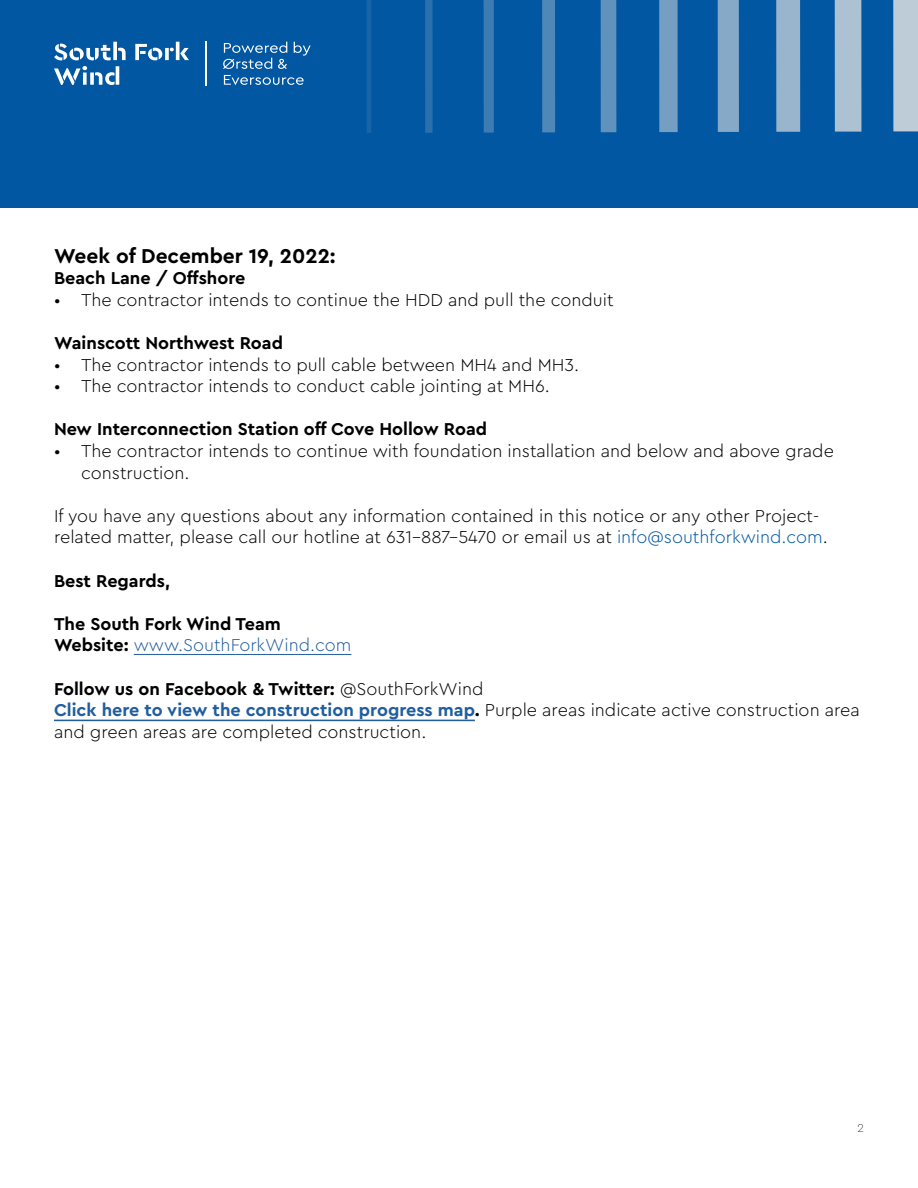
<style>
.page{position:relative;width:918px;height:1188px;background:#fff}
.page>*{position:absolute;margin:0;border:0;box-sizing:border-box;transform-origin:0 0}
.t1{font:700 21px "Cera Pro";color:#000}
.t2{font:300 18px/21.6px "Cera Pro";color:#000}
.t3{font:300 18px/21.6px "Cera Pro";color:#000101}
.t4{font:700 18px/21.6px "Cera Pro";color:#000}
.t5{font:100 12px "Cera Pro";color:#000}
.s1{color:#0257a2}
.s2{font-weight:300;color:#215e9e}
.s3{font-weight:700;color:#000}
.s4{color:#000}
.s5{font-weight:700;color:#215e9e}
.s6{font-weight:700}
</style>
<div class="page">
<div style="left:0;top:0;width:918px;height:208px;background:#0257a2"></div>
<svg style="left:54px;top:42px;width:72px;height:18px"></svg>
<svg style="left:135px;top:42px;width:54px;height:18px"></svg>
<svg style="left:54px;top:66px;width:65px;height:19px"></svg>
<svg style="left:294px;top:42px;width:17px;height:14px"></svg>
<svg style="left:223px;top:42px;width:64px;height:27px"></svg>
<svg style="left:224px;top:75px;width:80px;height:10px"></svg>
<hr style="left:205px;top:42px;width:1px;height:44px;background:#fff">
<div style="left:893px;top:0;width:25px;height:131px;background:#beccd8"></div>
<div style="left:835px;top:0;width:26px;height:132px;background:#acc1d2"></div>
<div style="left:776px;top:0;width:24px;height:132px;background:#99b5cd"></div>
<div style="left:718px;top:0;width:21px;height:132px;background:#86a9c8"></div>
<div style="left:659px;top:0;width:19px;height:132px;background:#749ec2"></div>
<div style="left:601px;top:0;width:15px;height:132px;background:#6192bd"></div>
<div style="left:542px;top:0;width:13px;height:132px;background:#4f87b8"></div>
<div style="left:484px;top:0;width:10px;height:133px;background:#3d7cb3"></div>
<div style="left:425px;top:0;width:8px;height:133px;background:#2a70ad"></div>
<hr style="left:367px;top:0;width:4px;height:133px;background:#1864a8">
<hr style="left:134px;top:654px;width:217px;height:1px;background:#215e9e">
<hr style="left:54px;top:720px;width:421px;height:1px;background:#215e9e">
<p class="t1" style="left:54px;top:242px;width:283px">Week of December 19, 2022:</p>
<p class="t4" style="left:54px;top:267px;width:193px">Beach Lane / Offshore</p>
<p class="t2" style="left:54px;top:288px;width:561px">• The contractor intends to continue the HDD and pull the conduit</p>
<p class="t4" style="left:54px;top:331px;width:231px">Wainscott Northwest Road</p>
<p class="t2" style="left:54px;top:353px;width:527px">• The contractor intends to pull cable between MH4 and MH3.</p>
<p class="t2" style="left:54px;top:375px;width:497px">• The contractor intends to conduct cable jointing at MH6.</p>
<p class="t4" style="left:54px;top:418px;width:435px">New Interconnection Station off Cove Hollow Road</p>
<p class="t2" style="left:81px;top:439px;width:754px;text-indent:-27px">• The contractor intends to continue with foundation installation and below and above grade construction.</p>
<p class="t2" style="left:54px;top:504px;width:775px">If you have any questions about any information contained in this notice or any other Project&shy;related matter, please call our hotline at 631-887-5470 or email us at <span class="s1">info@southforkwind.com</span>.</p>
<p class="t4" style="left:54px;top:569px;width:118px">Best Regards,</p>
<p class="t4" style="left:54px;top:612px;width:299px">The South Fork Wind Team<br>Website: <span class="s2">www.SouthForkWind.com</span></p>
<p class="t3" style="left:54px;top:677px;width:807px"><span class="s3">Follow us on Facebook &amp; Twitter:</span> <span class="s4">@SouthForkWind<br></span><span class="s5">Click here to view the construction progress map</span><span class="s6">.</span> Purple areas indicate active construction area and green areas are completed construction.</p>
<p class="t5" style="left:858px;top:1120px;width:8px">2</p>
</div>
